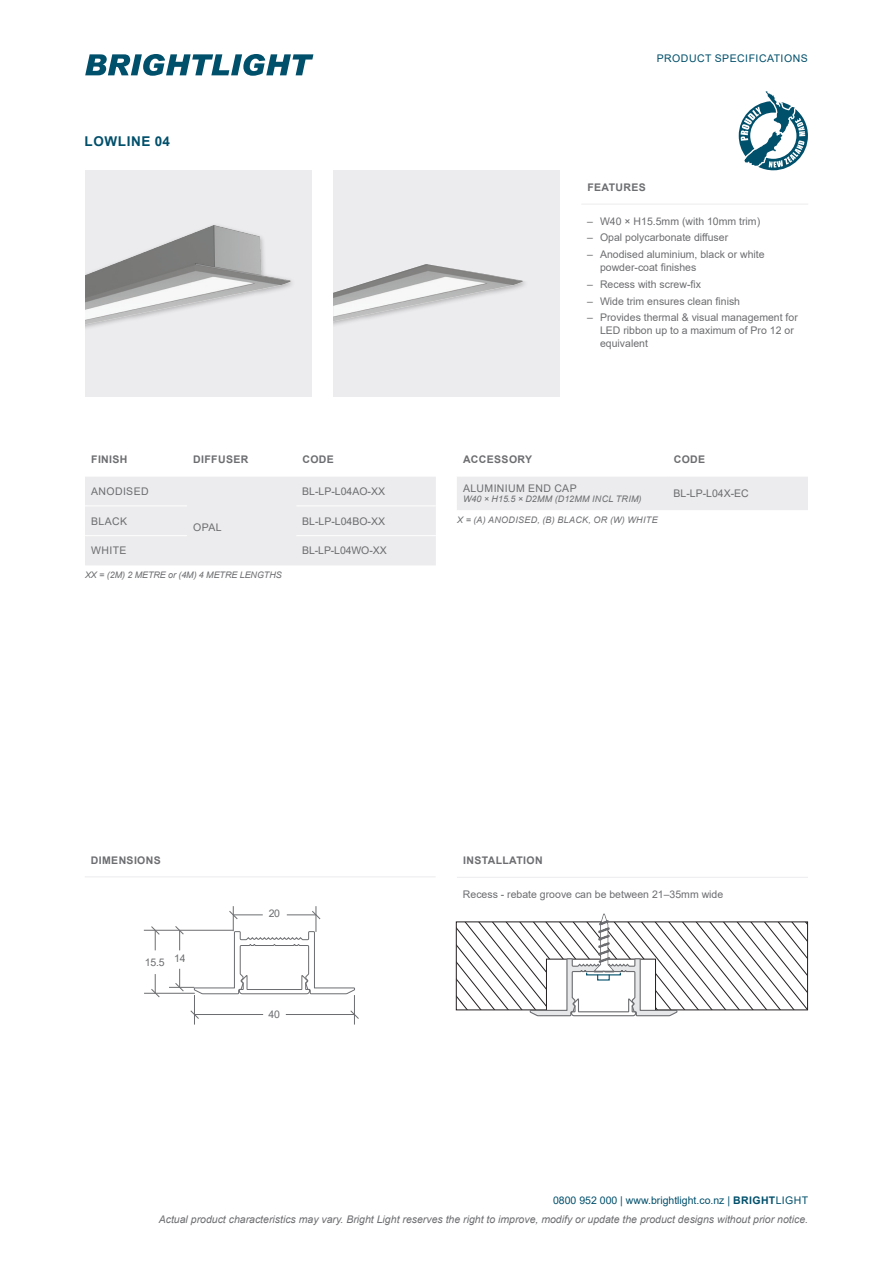
<style>
.page{position:relative;width:893px;height:1263px;background:#fff}
.page>*{position:absolute;margin:0;border:0;box-sizing:border-box;transform-origin:0 0}
.t1{font:700 13.5px "Arial";letter-spacing:.045em;color:#004f6b}
.t2{font:10.5px/12.6px "Arial";color:#6c6d70}
.t3{font:italic 10.5px "Arial";color:#6c6d70}
.t4{font:700 10.5px "Arial";letter-spacing:.035em;color:#6c6d70}
.t5{font:10.5px "Arial";color:#004f6b}
.t6{font:10.5px "Arial";letter-spacing:.035em;color:#6c6d70}
.t7{font:10.5px "Arial";letter-spacing:.045em;color:#004f6b}
.t8{font:italic 9px "Arial";letter-spacing:.035em;color:#6c6d70}
.t9{font:italic 9px "Arial";letter-spacing:-.01em;color:#6c6d70}
.t10{font:italic 9px "Arial";letter-spacing:.01em;color:#6c6d70}
.s1{font-weight:700}
</style>
<div class="page">
<svg style="left:85px;top:54px;width:228px;height:22px"></svg>
<hr style="left:581px;top:204px;width:227px;height:1px;background:#ececee">
<hr style="left:85px;top:876px;width:351px;height:1px;background:#ececee">
<hr style="left:457px;top:877px;width:351px;height:1px;background:#ececee">
<div style="left:457px;top:477px;width:351px;height:33px;background:#ececee"></div>
<div style="left:85px;top:477px;width:351px;height:88px;background:#ececee"></div>
<hr style="left:85px;top:505px;width:102px;height:1px;background:#fff">
<hr style="left:296px;top:505px;width:140px;height:1px;background:#fff">
<hr style="left:85px;top:535px;width:102px;height:1px;background:#fff">
<hr style="left:296px;top:535px;width:140px;height:1px;background:#fff">
<svg style="left:739px;top:91px;width:69px;height:79px"></svg>
<div style="left:85px;top:170px;width:227px;height:227px;background:#ececee"></div>
<img style="left:85px;top:225px;width:207px;height:103px">
<div style="left:333px;top:170px;width:227px;height:227px;background:#ececee"></div>
<img style="left:333px;top:264px;width:192px;height:61px">
<svg style="left:456px;top:913px;width:352px;height:104px"></svg>
<hr style="left:144px;top:930px;width:89px;height:1px;background:#6c6d70">
<hr style="left:144px;top:993px;width:51px;height:1px;background:#6c6d70">
<svg style="left:151px;top:974px;width:9px;height:23px"></svg>
<svg style="left:151px;top:926px;width:9px;height:24px"></svg>
<svg style="left:169px;top:906px;width:190px;height:118px"></svg>
<p class="t7" style="left:657px;top:51px;width:152px">PRODUCT SPECIFICATIONS</p>
<p class="t1" style="left:85px;top:132px;width:87px">LOWLINE 04</p>
<p class="t4" style="left:587px;top:180px;width:60px">FEATURES</p>
<p class="t2" style="left:587px;top:214px;width:174px">– W40 × H15.5mm (with 10mm trim)</p>
<p class="t2" style="left:587px;top:231px;width:142px">– Opal polycarbonate diffuser</p>
<p class="t2" style="left:600px;top:248px;width:166px;text-indent:-13px">– Anodised aluminium, black or white powder-coat finishes</p>
<p class="t2" style="left:587px;top:278px;width:115px">– Recess with screw-fix</p>
<p class="t2" style="left:587px;top:294px;width:154px">– Wide trim ensures clean finish</p>
<p class="t2" style="left:600px;top:311px;width:199px;text-indent:-13px">– Provides thermal &amp; visual management for<br>LED ribbon up to a maximum of Pro 12 or equivalent</p>
<p class="t4" style="left:91px;top:452px;width:38px">FINISH</p>
<p class="t4" style="left:193px;top:452px;width:57px">DIFFUSER</p>
<p class="t4" style="left:302px;top:452px;width:33px">CODE</p>
<p class="t6" style="left:91px;top:484px;width:59px">ANODISED</p>
<p class="t2" style="left:193px;top:521px;width:30px">OPAL</p>
<p class="t2" style="left:302px;top:485px;width:84px">BL-LP-L04AO-XX</p>
<p class="t2" style="left:91px;top:514px;width:37px">BLACK</p>
<p class="t2" style="left:302px;top:514px;width:84px">BL-LP-L04BO-XX</p>
<p class="t2" style="left:91px;top:544px;width:37px">WHITE</p>
<p class="t2" style="left:302px;top:544px;width:86px">BL-LP-L04WO-XX</p>
<p class="t9" style="left:85px;top:569px;width:198px">XX = (2M) 2 METRE or (4M) 4 METRE LENGTHS</p>
<p class="t4" style="left:463px;top:452px;width:71px">ACCESSORY</p>
<p class="t4" style="left:674px;top:452px;width:33px">CODE</p>
<p class="t6" style="left:463px;top:481px;width:115px">ALUMINIUM END CAP</p>
<p class="t10" style="left:463px;top:493px;width:180px">W40 × H15.5 × D2MM (D12MM INCL TRIM)</p>
<p class="t2" style="left:674px;top:487px;width:77px">BL-LP-L04X-EC</p>
<p class="t8" style="left:457px;top:514px;width:202px">X = (A) ANODISED, (B) BLACK, OR (W) WHITE</p>
<p class="t4" style="left:91px;top:852px;width:71px">DIMENSIONS</p>
<p class="t4" style="left:463px;top:853px;width:81px">INSTALLATION</p>
<p class="t2" style="left:463px;top:888px;width:262px">Recess - rebate groove can be between 21–35mm wide</p>
<p class="t2" style="left:145px;top:955px;width:21px">15.5</p>
<p class="t2" style="left:174px;top:952px;width:13px">14</p>
<p class="t2" style="left:269px;top:907px;width:13px">20</p>
<p class="t2" style="left:269px;top:1008px;width:13px">40</p>
<p class="t5" style="left:553px;top:1193px;width:257px">0800 952 000 | www.brightlight.co.nz | <span class="s1">BRIGHT</span>LIGHT</p>
<p class="t3" style="left:159px;top:1212px;width:651px">Actual product characteristics may vary. Bright Light reserves the right to improve, modify or update the product designs without prior notice.</p>
</div>
